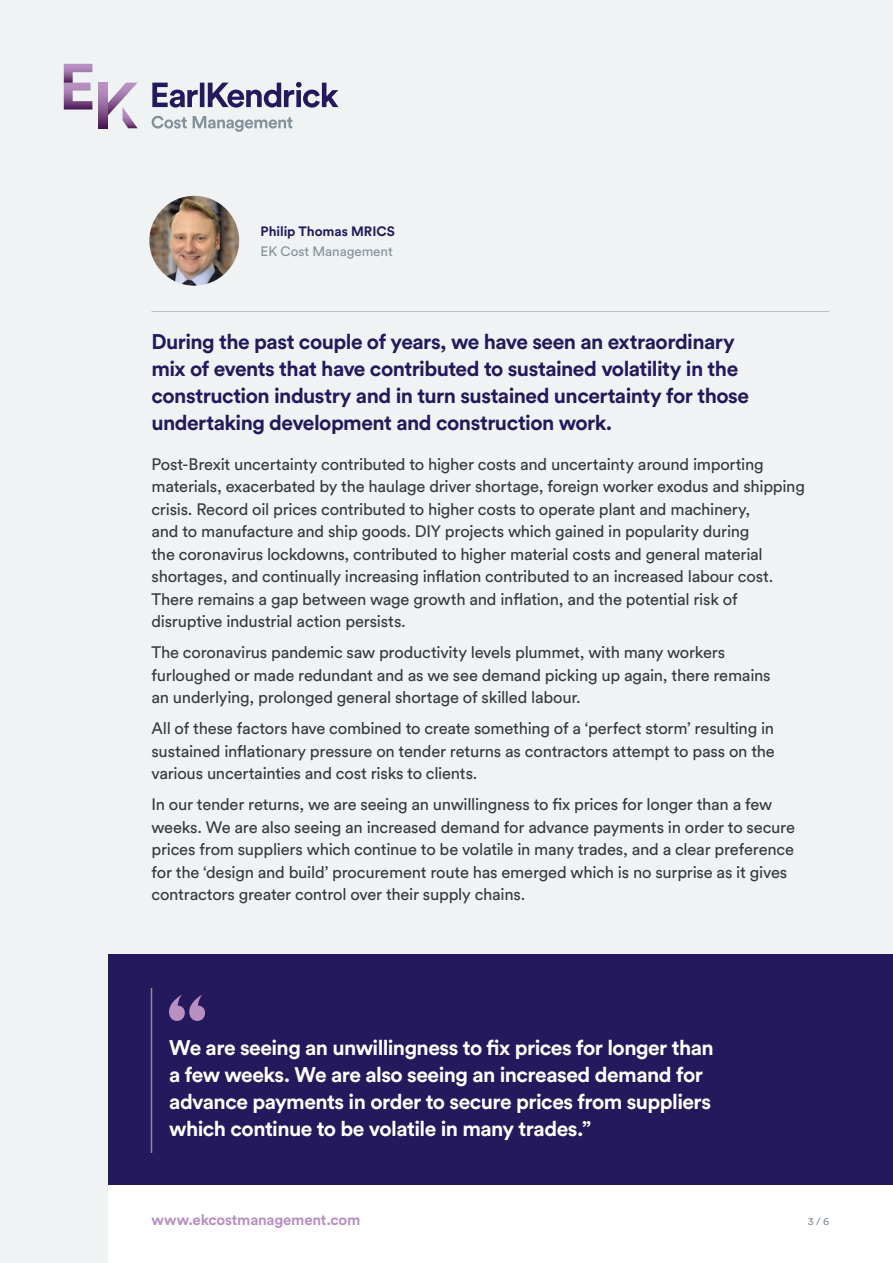
<style>
.page{position:relative;width:893px;height:1263px;background:#f0f3f4}
.page>*{position:absolute;margin:0;border:0;box-sizing:border-box;transform-origin:0 0}
.t1{font:700 21px/27px "Circular Pro";letter-spacing:-.025em;color:#24195d}
.t2{font:700 21px/27px "Circular Pro";letter-spacing:-.025em;color:#fff}
.t3{font:16.5px/22.5px "Circular Pro";letter-spacing:-.015em;color:#373a3b}
.t4{font:700 15px "Circular Pro";letter-spacing:-.015em;color:#b891c2}
.t5{font:700 13.5px "Circular Pro";color:#24195d}
.t6{font:13.5px "Circular Pro";letter-spacing:-.005em;color:#839199}
.t7{font:10.5px "Circular Pro";color:#839199}
</style>
<div class="page">
<div style="left:108px;top:955px;width:785px;height:308px;background:#24195d"></div>
<img style="left:149px;top:196px;width:90px;height:90px;border-radius:45px">
<svg style="left:99px;top:83px;width:9px;height:45px"></svg>
<svg style="left:64px;top:64px;width:28px;height:46px"></svg>
<svg style="left:108px;top:83px;width:30px;height:45px"></svg>
<svg style="left:152px;top:82px;width:186px;height:26px"></svg>
<svg style="left:152px;top:116px;width:35px;height:13px"></svg>
<svg style="left:193px;top:116px;width:99px;height:16px"></svg>
<div style="left:108px;top:1186px;width:785px;height:77px;background:#fff"></div>
<svg style="left:169px;top:995px;width:36px;height:26px"></svg>
<hr style="left:151px;top:311px;width:678px;height:1px;background:#b6c0c6">
<hr style="left:151px;top:988px;width:1px;height:165px;background:#839199">
<p class="t5" style="left:261px;top:222px;width:136px">Philip Thomas MRICS</p>
<p class="t6" style="left:261px;top:242px;width:134px">EK Cost Management</p>
<p class="t1" style="left:151px;top:327px;width:599px">During the past couple of years, we have seen an extraordinary mix of events that have contributed to sustained volatility in the construction industry and in turn sustained uncertainty for those undertaking development and construction work.</p>
<p class="t3" style="left:151px;top:452px;width:655px">Post-Brexit uncertainty contributed to higher costs and uncertainty around importing materials, exacerbated by the haulage driver shortage, foreign worker exodus and shipping crisis. Record oil prices contributed to higher costs to operate plant and machinery,<br>and to manufacture and ship goods. DIY projects which gained in popularity during<br>the coronavirus lockdowns, contributed to higher material costs and general material shortages, and continually increasing inflation contributed to an increased labour cost.<br>There remains a gap between wage growth and inflation, and the potential risk of disruptive industrial action persists.</p>
<p class="t3" style="left:151px;top:640px;width:621px">The coronavirus pandemic saw productivity levels plummet, with many workers furloughed or made redundant and as we see demand picking up again, there remains an underlying, prolonged general shortage of skilled labour.</p>
<p class="t3" style="left:151px;top:716px;width:625px;text-align:justify">All of these factors have combined to create something of a ‘perfect storm’ resulting in sustained inflationary pressure on tender returns as contractors attempt to pass on the various uncertainties and cost risks to clients.</p>
<p class="t3" style="left:151px;top:792px;width:645px">In our tender returns, we are seeing an unwillingness to fix prices for longer than a few weeks. We are also seeing an increased demand for advance payments in order to secure prices from suppliers which continue to be volatile in many trades, and a clear preference for the ‘design and build’ procurement route has emerged which is no surprise as it gives contractors greater control over their supply chains.</p>
<p class="t2" style="left:169px;top:1033px;width:546px">We are seeing an unwillingness to fix prices for longer than a few weeks. We are also seeing an increased demand for advance payments in order to secure prices from suppliers which continue to be volatile in many trades.”</p>
<p class="t4" style="left:151px;top:1210px;width:210px">www.ekcostmanagement.com</p>
<p class="t7" style="left:808px;top:1214px;width:23px">3 / 6</p>
</div>
